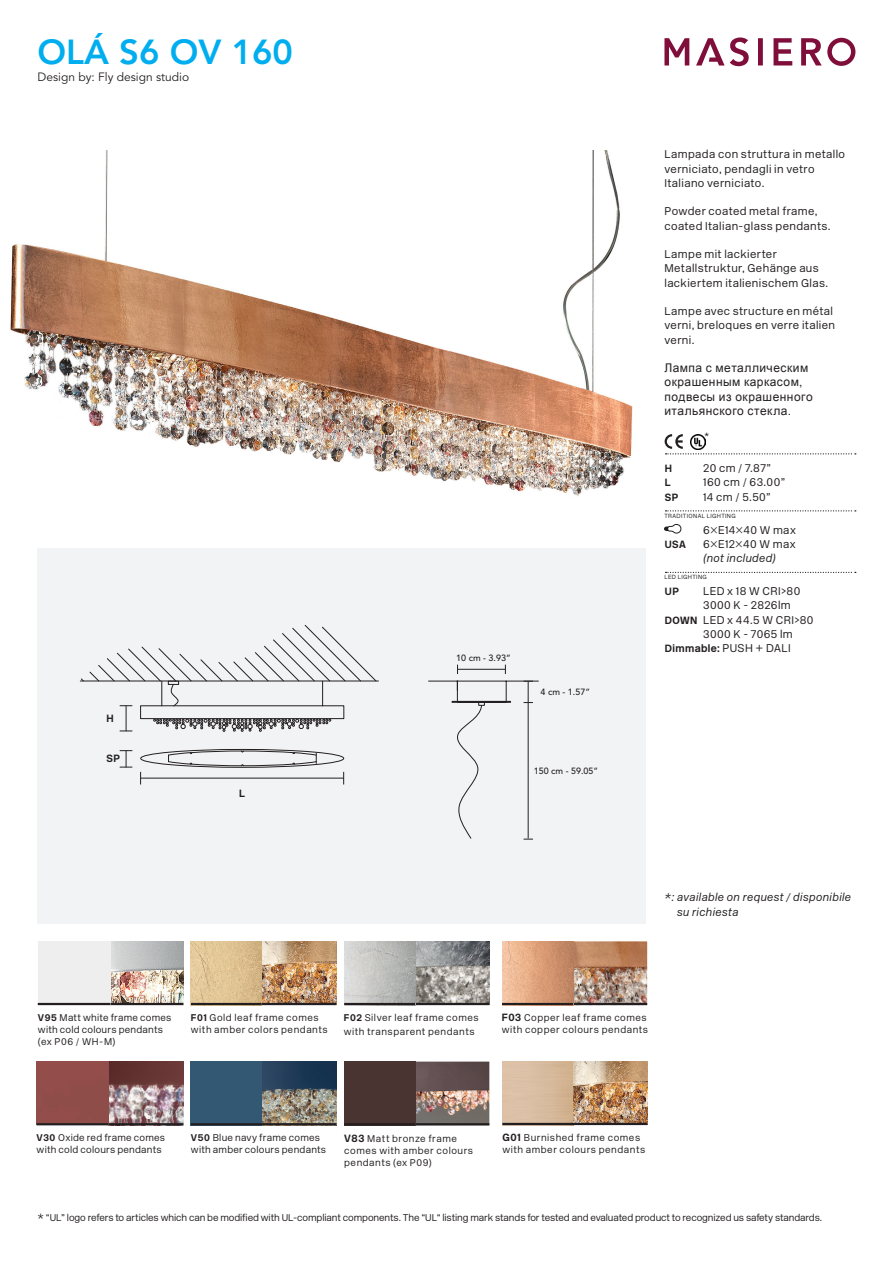
<style>
.page{position:relative;width:893px;height:1263px;background:#fff}
.page>*{position:absolute;margin:0;border:0;box-sizing:border-box;transform-origin:0 0}
.t1{font:800 34.5px "Avenir LT Std";color:#00aeef}
.t2{font:12px/14.2px "Arial";letter-spacing:.04em;color:#231f20}
.t3{font:12px "Avenir LT Std";color:#231f20}
.TECNICO_dati{font:300 11.25px/14.2px "New Rail Alphabet";letter-spacing:.035em;color:#231f20}
.TECNICO_dati-2{font:italic 300 11.25px "New Rail Alphabet";letter-spacing:.035em;color:#231f20}
.TECNICO_dati-3{font:700 10.5px "New Rail Alphabet";letter-spacing:.035em;color:#231f20}
.t4{font:10.5px "Avenir LT Std";color:#231f20}
.t5{font:300 9.75px/12px "New Rail Alphabet";letter-spacing:.055em;color:#231f20}
.t6{font:300 9.75px "New Rail Alphabet";letter-spacing:-.01em;color:#231f20}
.t7{font:300 9.75px/12px "New Rail Alphabet";letter-spacing:.025em;color:#231f20}
.t8{font:500 9px "Avenir LT Std";color:#231f20}
.t9{font:300 6px "New Rail Alphabet";letter-spacing:.06em;color:#231f20}
.s1{font-weight:700;font-size:10.5px}
.s2{font-weight:300;font-size:11.25px}
.s3{font-weight:700}
.s4{font-size:10.5px}
</style>
<div class="page">
<svg style="left:664px;top:38px;width:191px;height:28px"></svg>
<div style="left:37px;top:548px;width:609px;height:375px;background:#f2f3f4"></div>
<img style="left:111px;top:941px;width:72px;height:62px">
<hr style="left:111px;top:1003px;width:72px;height:2px;background:#231f20">
<div style="left:38px;top:941px;width:73px;height:64px;background:#eeeeef"></div>
<hr style="left:38px;top:1003px;width:73px;height:2px;background:#231f20">
<img style="left:344px;top:1061px;width:145px;height:62px">
<hr style="left:415px;top:1123px;width:74px;height:2px;background:#231f20">
<hr style="left:344px;top:1123px;width:71px;height:2px;background:#231f20">
<img style="left:191px;top:941px;width:145px;height:62px">
<hr style="left:262px;top:1003px;width:74px;height:2px;background:#231f20">
<hr style="left:191px;top:1003px;width:71px;height:2px;background:#231f20">
<img style="left:344px;top:941px;width:145px;height:62px">
<hr style="left:415px;top:1003px;width:74px;height:2px;background:#231f20">
<hr style="left:344px;top:1003px;width:71px;height:2px;background:#231f20">
<img style="left:502px;top:941px;width:145px;height:62px">
<hr style="left:573px;top:1003px;width:74px;height:2px;background:#231f20">
<img style="left:191px;top:1061px;width:145px;height:62px">
<hr style="left:262px;top:1123px;width:74px;height:2px;background:#231f20">
<img style="left:37px;top:1061px;width:146px;height:62px">
<hr style="left:108px;top:1123px;width:75px;height:2px;background:#231f20">
<hr style="left:502px;top:1003px;width:71px;height:2px;background:#231f20">
<hr style="left:37px;top:1123px;width:72px;height:2px;background:#231f20">
<hr style="left:191px;top:1123px;width:71px;height:2px;background:#231f20">
<img style="left:502px;top:1061px;width:145px;height:62px">
<hr style="left:502px;top:1123px;width:72px;height:2px;background:#231f20">
<hr style="left:571px;top:1123px;width:76px;height:2px;background:#231f20">
<img style="left:10px;top:150px;width:623px;height:346px">
<hr style="left:428px;top:681px;width:110px;height:1px;background:#231f20">
<hr style="left:457px;top:702px;width:49px;height:1px;background:#231f20">
<svg style="left:506px;top:682px;width:1px;height:19px"></svg>
<svg style="left:453px;top:681px;width:32px;height:158px"></svg>
<hr style="left:528px;top:681px;width:1px;height:157px;background:#231f20">
<hr style="left:458px;top:669px;width:48px;height:1px;background:#231f20">
<div style="left:452px;top:701px;width:59px;height:1px;border:1px solid #231f20"></div>
<svg style="left:81px;top:625px;width:295px;height:107px"></svg>
<svg style="left:168px;top:751px;width:149px;height:15px"></svg>
<div style="left:141px;top:749px;width:203px;height:18px;border:1px solid #231f20;border-radius:50%"></div>
<hr style="left:80px;top:681px;width:298px;height:1px;background:#231f20">
<svg style="left:664px;top:524px;width:17px;height:10px"></svg>
<svg style="left:665px;top:434px;width:191px;height:20px"></svg>
<svg style="left:665px;top:510px;width:191px;height:1px"></svg>
<svg style="left:665px;top:572px;width:191px;height:1px"></svg>
<hr style="left:140px;top:778px;width:204px;height:1px;background:#231f20">
<svg style="left:140px;top:772px;width:1px;height:12px"></svg>
<svg style="left:343px;top:772px;width:1px;height:12px"></svg>
<svg style="left:120px;top:750px;width:12px;height:18px"></svg>
<p class="t1" style="left:38px;top:31px;width:257px">OLÁ S6 OV 160</p>
<p class="t3" style="left:38px;top:70px;width:153px">Design by: Fly design studio</p>
<p class="TECNICO_dati-3" style="left:106px;top:711px;width:9px">H</p>
<p class="TECNICO_dati-3" style="left:106px;top:752px;width:15px">SP</p>
<p class="TECNICO_dati-3" style="left:239px;top:786px;width:8px">L</p>
<p class="t8" style="left:456px;top:652px;width:56px">10 cm - 3.93”</p>
<p class="t8" style="left:541px;top:687px;width:51px">4 cm - 1.57”</p>
<p class="t8" style="left:534px;top:766px;width:66px">150 cm - 59.05”</p>
<p class="TECNICO_dati" style="left:664px;top:147px;width:182px">Lampada con struttura in metallo verniciato, pendagli in vetro<br>Italiano verniciato.</p>
<p class="TECNICO_dati" style="left:664px;top:204px;width:168px">Powder coated metal frame, coated Italian-glass pendants.</p>
<p class="TECNICO_dati" style="left:664px;top:247px;width:165px">Lampe mit lackierter<br>Metallstruktur, Gehänge aus lackiertem italienischem Glas.</p>
<p class="TECNICO_dati" style="left:664px;top:304px;width:172px">Lampe avec structure en métal verni, breloques en verre italien verni.</p>
<p class="t2" style="left:664px;top:361px;width:150px">Лампа с металлическим окрашенным каркасом, подвесы из окрашенного итальянского стекла.</p>
<p class="t4" style="left:704px;top:430px;width:6px">*</p>
<p class="TECNICO_dati-3" style="left:665px;top:461px;width:9px">H</p>
<p class="TECNICO_dati" style="left:703px;top:461px;width:69px">20 cm / 7.87”</p>
<p class="TECNICO_dati-3" style="left:665px;top:476px;width:8px">L</p>
<p class="TECNICO_dati" style="left:703px;top:475px;width:84px">160 cm / 63.00”</p>
<p class="TECNICO_dati-3" style="left:665px;top:490px;width:15px">SP</p>
<p class="TECNICO_dati" style="left:703px;top:489px;width:69px">14 cm / 5.50”</p>
<p class="TECNICO_dati" style="left:703px;top:522px;width:94px">6×E14×40 W max</p>
<p class="TECNICO_dati-3" style="left:665px;top:537px;width:22px">USA</p>
<p class="TECNICO_dati" style="left:703px;top:537px;width:94px">6×E12×40 W max</p>
<p class="TECNICO_dati-2" style="left:703px;top:551px;width:75px">(not included)</p>
<p class="TECNICO_dati-3" style="left:665px;top:584px;width:15px">UP</p>
<p class="TECNICO_dati" style="left:703px;top:584px;width:99px">LED x 18 W CRI&gt;80</p>
<p class="TECNICO_dati" style="left:703px;top:598px;width:89px">3000 K - 2826lm</p>
<p class="TECNICO_dati" style="left:665px;top:612px;width:150px"><span class="s1">DOWN</span> LED x 44.5 W CRI&gt;80</p>
<p class="TECNICO_dati" style="left:703px;top:627px;width:91px">3000 K - 7065 lm</p>
<p class="TECNICO_dati-3" style="left:665px;top:641px;width:127px">Dimmable: <span class="s2">PUSH + DALI</span></p>
<p class="t9" style="left:664px;top:512px;width:73px">TRADITIONAL LIGHTING</p>
<p class="t9" style="left:664px;top:573px;width:44px">LED LIGHTING</p>
<p class="TECNICO_dati-2" style="left:664px;top:890px;width:188px">*: available on request / disponibile</p>
<p class="TECNICO_dati-2" style="left:677px;top:904px;width:63px">su richiesta</p>
<p class="t7" style="left:38px;top:1011px;width:135px"><span class="s3">V95</span> Matt white frame comes with cold colours pendants (ex P06 / WH-M)</p>
<p class="t5" style="left:191px;top:1011px;width:138px"><span class="s3">F01</span> Gold leaf frame comes with amber colors pendants</p>
<p class="t5" style="left:344px;top:1010px;width:136px;line-height:14.2px"><span class="s3">F02</span> Silver leaf frame comes with transparent pendants</p>
<p class="t5" style="left:502px;top:1012px;width:148px"><span class="s1">F03</span> Copper leaf frame comes with copper colours pendants</p>
<p class="t7" style="left:37px;top:1131px;width:130px"><span class="s3">V30</span> Oxide red frame comes with cold colours pendants</p>
<p class="t7" style="left:191px;top:1131px;width:137px"><span class="s3">V50</span> Blue navy frame comes with amber colours pendants</p>
<p class="t5" style="left:502px;top:1132px;width:144px"><span class="s1">G01</span> Burnished frame comes with amber colours pendants</p>
<p class="t5" style="left:344px;top:1132px;width:130px"><span class="s1">V83</span> Matt bronze frame comes with amber colours pendants (ex P09)</p>
<p class="t6" style="left:38px;top:1211px;width:786px"><span class="s4">*</span> “UL” logo refers to articles which can be modified with UL-compliant components. The “UL“ listing mark stands for tested and evaluated product to recognized us safety standards.</p>
</div>
